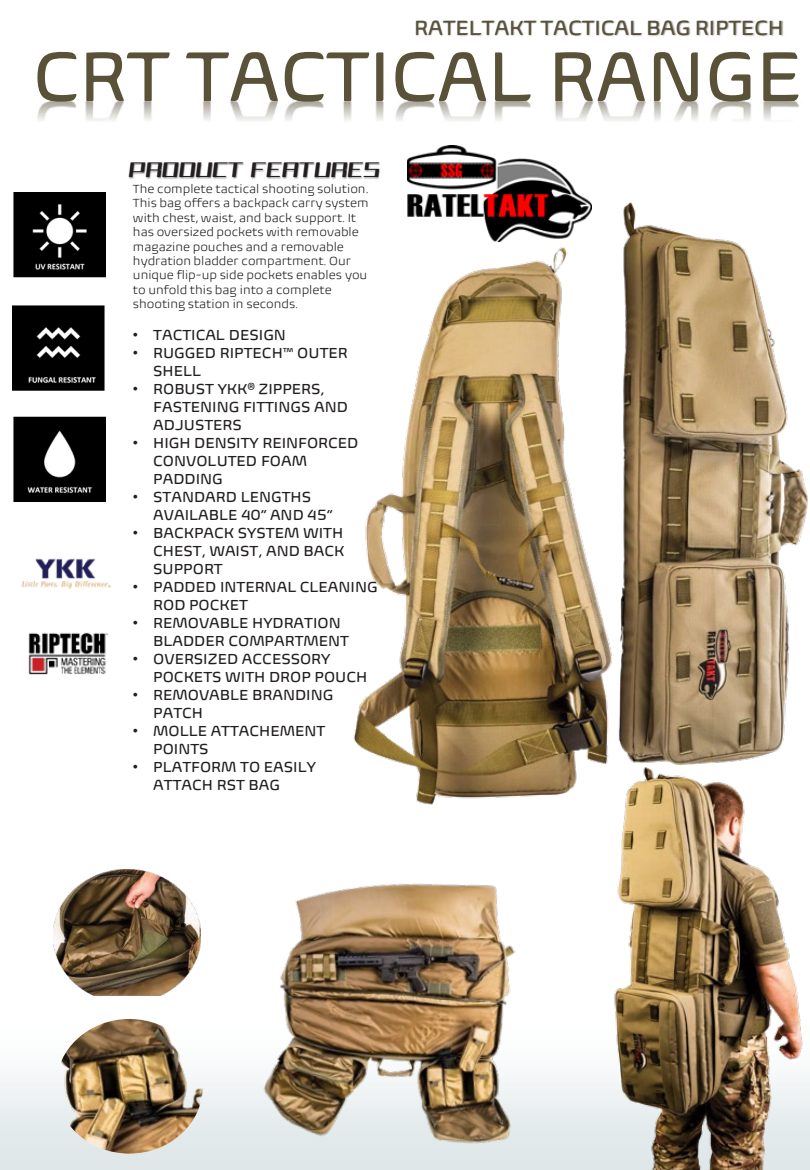
<style>
.page{position:relative;width:810px;height:1170px;background:#fff}
.page>*{position:absolute;margin:0;border:0;box-sizing:border-box;transform-origin:0 0}
.t1{font:72px "Biome";color:#595239}
.t2{font:21.15px "Biome";color:#595239}
.t3{font:italic expanded 21px "Squarea Expanded";color:#231f20}
.t4{font:15px/18px "Biome";color:#231f20}
.t5{font:300 12px/14.4px "Biome";color:#231f20}
.s1{font-family:"Arial"}
</style>
<div class="page">
<img style="left:407px;top:182px;width:105px;height:43px">
<img style="left:37px;top:100px;width:762px;height:82px">
<img style="left:415px;top:20px;width:369px;height:17px">
<div style="left:0;top:1016px;width:810px;height:154px;background:linear-gradient(to bottom,#fff,#dce5e7)"></div>
<img style="left:12px;top:192px;width:93px;height:309px">
<img style="left:115px;top:153px;width:122px;height:29px">
<img style="left:237px;top:153px;width:157px;height:29px">
<img style="left:21px;top:558px;width:90px;height:31px">
<img style="left:28px;top:632px;width:81px;height:43px">
<img style="left:353px;top:225px;width:159px;height:580px">
<img style="left:608px;top:833px;width:202px;height:337px">
<img style="left:512px;top:181px;width:296px;height:652px">
<img style="left:204px;top:883px;width:404px;height:287px">
<img style="left:53px;top:869px;width:147px;height:127px">
<img style="left:56px;top:1019px;width:147px;height:135px">
<h2 class="t2" style="left:414px;top:14px;width:371px">RATELTAKT TACTICAL BAG RIPTECH</h2>
<h1 class="t1" style="left:33px;top:32px;width:771px">CRT TACTICAL RANGE</h1>
<h3 class="t3" style="left:129px;top:156px;width:252px">PRODUCT FEATURES</h3>
<p class="t5" style="left:133px;top:182px;width:237px">The complete tactical shooting solution.<br>This bag offers a backpack carry system with chest, waist, and back support. It has oversized pockets with removable magazine pouches and a removable hydration bladder compartment. Our unique flip-up side pockets enables you to unfold this bag into a complete shooting station in seconds.</p>
<p class="t4" style="left:133px;top:325px;width:155px"><span class="s1">•</span> TACTICAL DESIGN</p>
<p class="t4" style="left:153px;top:343px;width:196px;text-indent:-20px"><span class="s1">•</span> RUGGED RIPTECH™ OUTER<br>SHELL</p>
<p class="t4" style="left:153px;top:379px;width:196px;text-indent:-20px"><span class="s1">•</span> ROBUST YKK® ZIPPERS,<br>FASTENING FITTINGS AND<br>ADJUSTERS</p>
<p class="t4" style="left:153px;top:433px;width:207px;text-indent:-20px"><span class="s1">•</span> HIGH DENSITY REINFORCED<br>CONVOLUTED FOAM<br>PADDING</p>
<p class="t4" style="left:153px;top:487px;width:181px;text-indent:-20px"><span class="s1">•</span> STANDARD LENGTHS<br>AVAILABLE 40” AND 45”</p>
<p class="t4" style="left:153px;top:523px;width:193px;text-align:justify;text-indent:-20px"><span class="s1">•</span> BACKPACK SYSTEM WITH CHEST, WAIST, AND BACK SUPPORT</p>
<p class="t4" style="left:153px;top:578px;width:226px;text-indent:-20px"><span class="s1">•</span> PADDED INTERNAL CLEANING<br>ROD POCKET</p>
<p class="t4" style="left:153px;top:614px;width:197px;text-indent:-20px"><span class="s1">•</span> REMOVABLE HYDRATION<br>BLADDER COMPARTMENT</p>
<p class="t4" style="left:153px;top:650px;width:215px;text-indent:-20px"><span class="s1">•</span> OVERSIZED ACCESSORY<br>POCKETS WITH DROP POUCH</p>
<p class="t4" style="left:153px;top:685px;width:182px;text-indent:-20px"><span class="s1">•</span> REMOVABLE BRANDING<br>PATCH</p>
<p class="t4" style="left:153px;top:722px;width:174px;text-indent:-20px"><span class="s1">•</span> MOLLE ATTACHEMENT<br>POINTS</p>
<p class="t4" style="left:153px;top:758px;width:164px;text-indent:-20px"><span class="s1">•</span> PLATFORM TO EASILY<br>ATTACH RST BAG</p>
</div>
